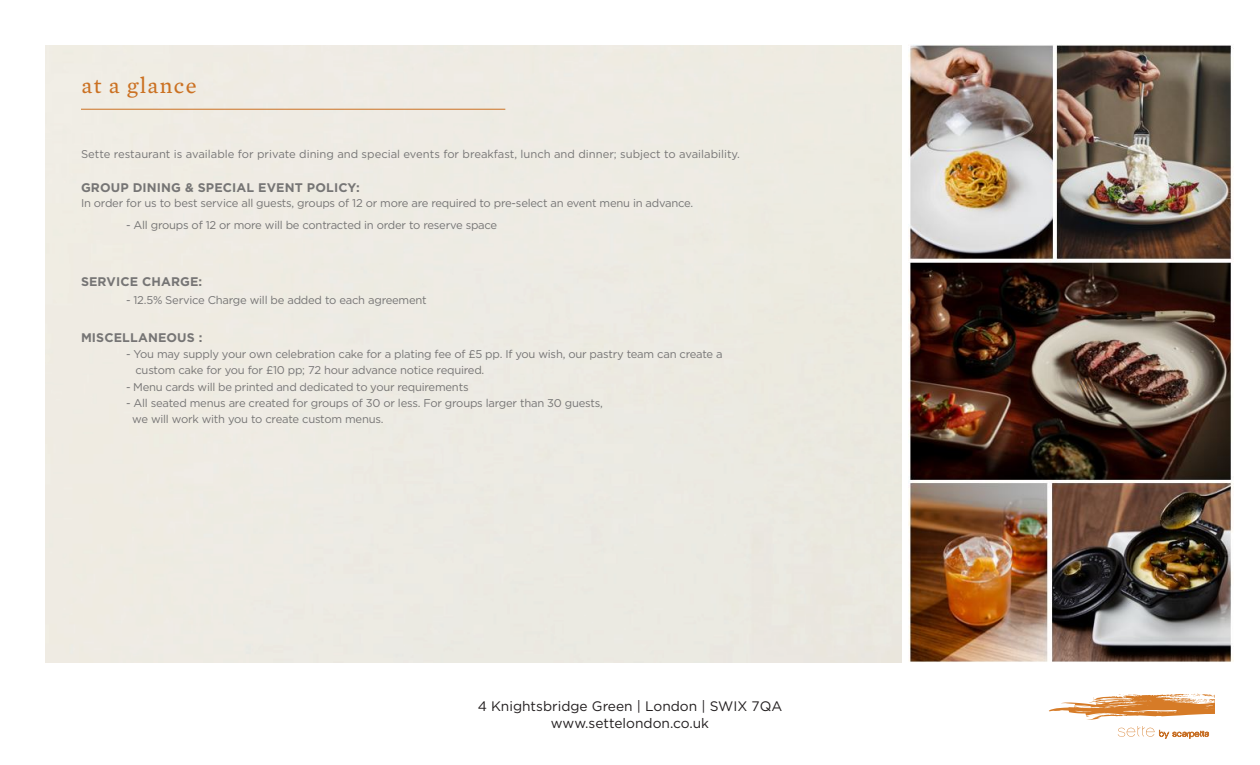
<style>
.page{position:relative;width:1260px;height:765px;background:#fff}
.page>*{position:absolute;margin:0;border:0;box-sizing:border-box;transform-origin:0 0}
.t1{font:22.5px "Mercury Text G3";letter-spacing:.06em;color:#cb7122}
.t2{font:13.75px/16.5px "Gotham";color:#231f20;text-align:center}
.t3{font:700 12.5px "Gotham";letter-spacing:.01em;color:#767575}
.t4{font:11.25px/16.2px "Gotham";letter-spacing:-.02em;color:#767575}
.t5{font:11.25px "Gotham";color:#767575}
</style>
<div class="page">
<svg style="left:1048px;top:693px;width:167px;height:46px"></svg>
<hr style="left:81px;top:109px;width:424px;height:1px;background:#cb7122">
<img style="left:909px;top:45px;width:325px;height:617px">
<h1 class="t1" style="left:82px;top:73px;width:116px">at a glance</h1>
<p class="t5" style="left:81px;top:147px;width:661px">Sette restaurant is available for private dining and special events for breakfast, lunch and dinner; subject to availability.</p>
<p class="t3" style="left:81px;top:179px;width:280px">GROUP DINING &amp; SPECIAL EVENT POLICY:</p>
<p class="t4" style="left:81px;top:195px;width:614px">In order for us to best service all guests, groups of 12 or more are required to pre-select an event menu in advance.</p>
<p class="t4" style="left:126px;top:217px;width:373px">- All groups of 12 or more will be contracted in order to reserve space</p>
<p class="t3" style="left:81px;top:273px;width:123px">SERVICE CHARGE:</p>
<p class="t4" style="left:126px;top:292px;width:302px">- 12.5% Service Charge will be added to each agreement</p>
<p class="t3" style="left:81px;top:329px;width:123px">MISCELLANEOUS :</p>
<p class="t4" style="left:135px;top:346px;width:589px;text-indent:-9px">- You may supply your own celebration cake for a plating fee of £5 pp. If you wish, our pastry team can create a custom cake for you for £10 pp; 72 hour advance notice required.</p>
<p class="t4" style="left:126px;top:378px;width:344px">- Menu cards will be printed and dedicated to your requirements</p>
<p class="t4" style="left:132px;top:395px;width:472px;text-indent:-6px">- All seated menus are created for groups of 30 or less. For groups larger than 30 guests, we will work with you to create custom menus.</p>
<p class="t2" style="left:478px;top:698px;width:306px">4 Knightsbridge Green | London | SWIX 7QA www.settelondon.co.uk</p>
</div>
